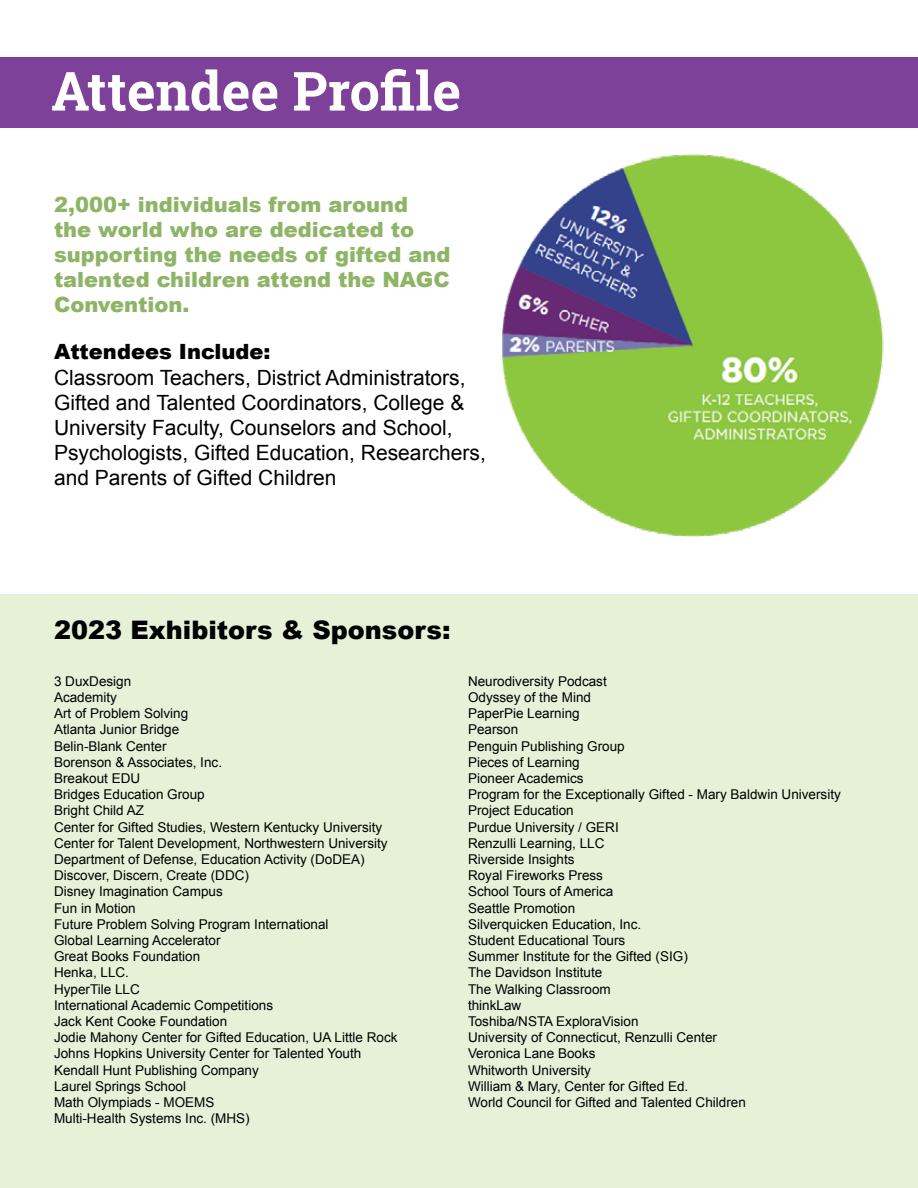
<style>
.page{position:relative;width:918px;height:1188px;background:#fff}
.page>*{position:absolute;margin:0;border:0;box-sizing:border-box;transform-origin:0 0}
.t1{font:700 54px "Roboto Slab";color:#fff}
.t2{font:900 25.5px "Arial";color:#000}
.t3{font:21px/25.2px "Arial";color:#000}
.t4{font:900 21px/25.2px "Arial";color:#8eb466}
.t5{font:900 21px "Arial";color:#000}
.t6{font:13.5px/16.2px "Arial";color:#000}
</style>
<div class="page">
<div style="left:0;top:594px;width:918px;height:594px;background:#e6f1d8"></div>
<div style="left:0;top:57px;width:918px;height:70px;background:#7d4199"></div>
<img style="left:502px;top:154px;width:382px;height:383px">
<h1 class="t1" style="left:51px;top:54px;width:412px">Attendee Profile</h1>
<h3 class="t4" style="left:54px;top:191px;width:398px">2,000+ individuals from around the world who are dedicated to supporting the needs of gifted and talented children attend the NAGC<br>Convention.</h3>
<h3 class="t5" style="left:54px;top:337px;width:218px">Attendees Include:</h3>
<h3 class="t3" style="left:54px;top:365px;width:433px">Classroom Teachers, District Administrators, Gifted and Talented Coordinators, College &amp; University Faculty, Counselors and School, Psychologists, Gifted Education, Researchers, and Parents of Gifted Children</h3>
<h2 class="t2" style="left:54px;top:612px;width:398px">2023 Exhibitors &amp; Sponsors:</h2>
<p class="t6" style="left:54px;top:673px;width:345px">3 DuxDesign<br>Academity<br>Art of Problem Solving<br>Atlanta Junior Bridge<br>Belin-Blank Center<br>Borenson &amp; Associates, Inc.<br>Breakout EDU<br>Bridges Education Group<br>Bright Child AZ<br>Center for Gifted Studies, Western Kentucky University<br>Center for Talent Development, Northwestern University<br>Department of Defense, Education Activity (DoDEA)<br>Discover, Discern, Create (DDC)<br>Disney Imagination Campus<br>Fun in Motion<br>Future Problem Solving Program International<br>Global Learning Accelerator<br>Great Books Foundation<br>Henka, LLC.<br>HyperTile LLC<br>International Academic Competitions<br>Jack Kent Cooke Foundation<br>Jodie Mahony Center for Gifted Education, UA Little Rock<br>Johns Hopkins University Center for Talented Youth<br>Kendall Hunt Publishing Company<br>Laurel Springs School<br>Math Olympiads - MOEMS<br>Multi-Health Systems Inc. (MHS)</p>
<p class="t6" style="left:468px;top:673px;width:374px">Neurodiversity Podcast<br>Odyssey of the Mind<br>PaperPie Learning<br>Pearson<br>Penguin Publishing Group<br>Pieces of Learning<br>Pioneer Academics<br>Program for the Exceptionally Gifted - Mary Baldwin University<br>Project Education<br>Purdue University / GERI<br>Renzulli Learning, LLC<br>Riverside Insights<br>Royal Fireworks Press<br>School Tours of America<br>Seattle Promotion<br>Silverquicken Education, Inc.<br>Student Educational Tours<br>Summer Institute for the Gifted (SIG)<br>The Davidson Institute<br>The Walking Classroom<br>thinkLaw<br>Toshiba/NSTA ExploraVision<br>University of Connecticut, Renzulli Center<br>Veronica Lane Books<br>Whitworth University<br>William &amp; Mary, Center for Gifted Ed.<br>World Council for Gifted and Talented Children</p>
</div>
